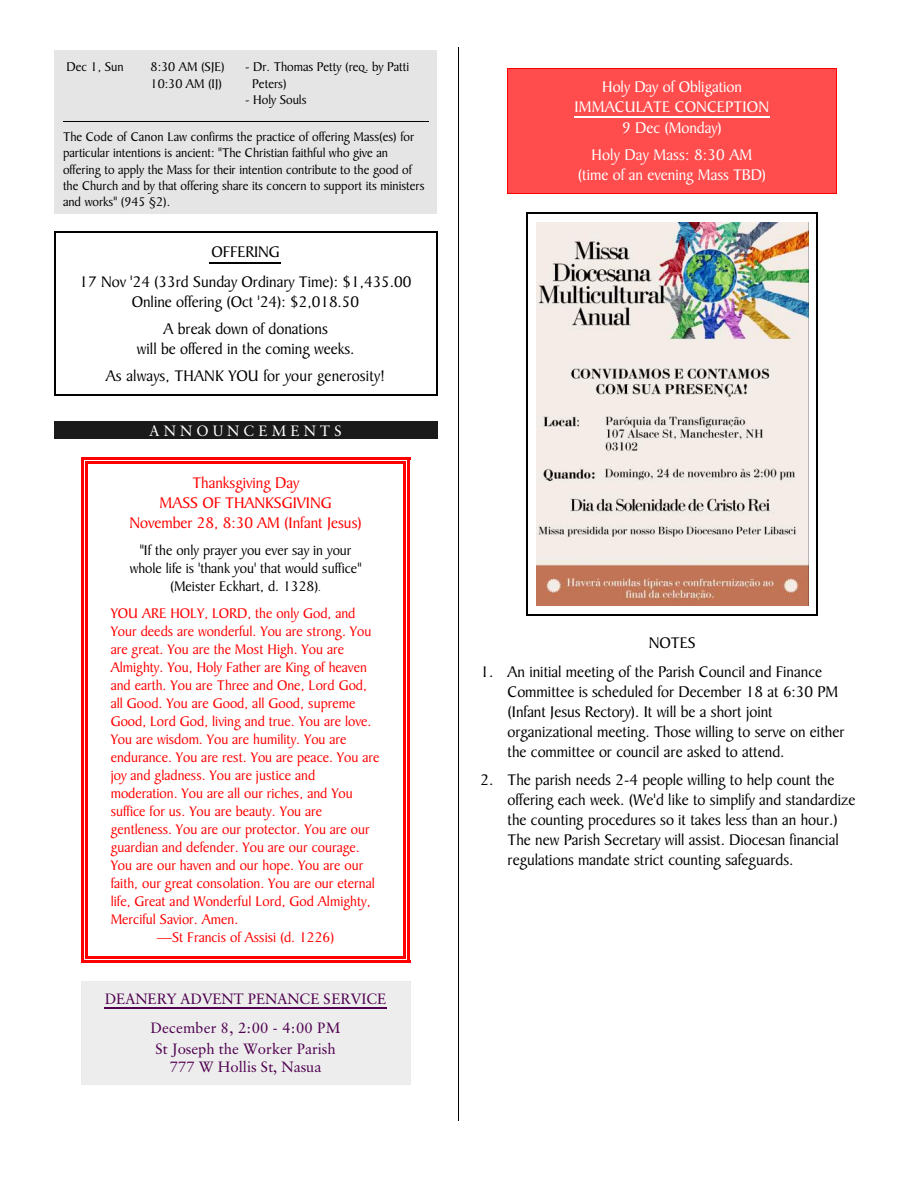
<style>
.page{position:relative;width:918px;height:1188px;background:#fff}
.page>*{position:absolute;margin:0;border:0;box-sizing:border-box;transform-origin:0 0}
.t1{font:16.5px/20px "Baker Signet BT";color:#000;text-align:center}
.t2{font:16.5px/20.5px "Baker Signet BT";color:#fff;text-align:center}
.t3{font:16.5px/20px "Baker Signet BT";color:#f00;text-align:center}
.t4{font:15px "Baker Signet BT";color:#f00}
.t5{font:15px/18px "Baker Signet BT";color:#000;text-align:center}
.t6{font:15px/28.2px "Classical Garamond BT";color:#4f004f;text-align:center}
.t7{font:15px "Classical Garamond BT";color:#fff}
.t8{font:13.5px/16.4px "Baker Signet BT";color:#000}
.s1{font-size:10.5px}
</style>
<div class="page">
<hr style="left:459px;top:47px;width:1px;height:1073px;background:#000">
<div style="left:54px;top:50px;width:88px;height:62px;background:#e5e5e5"></div>
<div style="left:142px;top:50px;width:94px;height:62px;background:#e5e5e5"></div>
<div style="left:236px;top:50px;width:201px;height:62px;background:#e5e5e5"></div>
<div style="left:54px;top:112px;width:88px;height:102px;background:#e5e5e5"></div>
<div style="left:142px;top:112px;width:94px;height:102px;background:#e5e5e5"></div>
<div style="left:236px;top:112px;width:201px;height:102px;background:#e5e5e5"></div>
<div style="left:54px;top:421px;width:383px;height:18px;background:#1a1a1a"></div>
<hr style="left:210px;top:262px;width:71px;height:1px;background:#000">
<hr style="left:54px;top:232px;width:1px;height:164px;background:#000">
<hr style="left:436px;top:232px;width:1px;height:164px;background:#000">
<hr style="left:54px;top:232px;width:383px;height:1px;background:#000">
<hr style="left:54px;top:395px;width:383px;height:1px;background:#000">
<hr style="left:85px;top:461px;width:3px;height:497px;background:#f00">
<hr style="left:403px;top:461px;width:3px;height:497px;background:#f00">
<hr style="left:85px;top:461px;width:321px;height:3px;background:#f00">
<hr style="left:85px;top:956px;width:321px;height:3px;background:#f00">
<hr style="left:81px;top:457px;width:3px;height:506px;background:#f00">
<hr style="left:407px;top:457px;width:3px;height:506px;background:#f00">
<hr style="left:81px;top:457px;width:329px;height:3px;background:#f00">
<hr style="left:81px;top:960px;width:329px;height:3px;background:#f00">
<div style="left:81px;top:981px;width:329px;height:104px;background:#ededed"></div>
<hr style="left:104px;top:1008px;width:283px;height:1px;background:#4f004f">
<hr style="left:410px;top:981px;width:1px;height:103px;background:#ebebeb">
<hr style="left:81px;top:1085px;width:329px;height:1px;background:#ebebeb">
<div style="left:508px;top:68px;width:329px;height:126px;background:#ff4d4d"></div>
<hr style="left:575px;top:117px;width:195px;height:1px;background:#fff">
<hr style="left:508px;top:68px;width:1px;height:126px;background:#f00">
<hr style="left:837px;top:68px;width:1px;height:126px;background:#f00">
<hr style="left:508px;top:68px;width:329px;height:1px;background:#f00">
<hr style="left:508px;top:194px;width:329px;height:1px;background:#f00">
<img style="left:537px;top:222px;width:271px;height:384px">
<hr style="left:526px;top:212px;width:2px;height:403px;background:#000">
<hr style="left:817px;top:212px;width:1px;height:403px;background:#000">
<hr style="left:526px;top:212px;width:292px;height:1px;background:#000">
<hr style="left:526px;top:614px;width:292px;height:2px;background:#000">
<hr style="left:63px;top:121px;width:365px;height:1px;background:#000">
<p class="t8" style="left:67px;top:60px;width:59px">Dec 1, Sun</p>
<p class="t8" style="left:151px;top:60px;width:76px">8:30 AM (SJE)<br>10:30 AM (IJ)</p>
<p class="t8" style="left:252px;top:60px;width:159px;text-indent:-7px">- Dr. Thomas Petty (req. by Patti<br>Peters)</p>
<p class="t8" style="left:245px;top:92px;width:63px">- Holy Souls</p>
<p class="t8" style="left:63px;top:129px;width:363px">The Code of Canon Law confirms the practice of offering Mass(es) for particular intentions is ancient: "The Christian faithful who give an offering to apply the Mass for their intention contribute to the good of the Church and by that offering share its concern to support its ministers and works" (945 §2).</p>
<p class="t1" style="left:80px;top:238px;width:333px;line-height:30px">OFFERING<br>17 Nov '24 (33rd Sunday Ordinary Time): $1,435.00</p>
<p class="t1" style="left:132px;top:289px;width:229px;line-height:27px">Online offering (Oct '24): $2,018.50<br>A break down of donations</p>
<p class="t1" style="left:106px;top:336px;width:280px;line-height:27px">will be offered in the coming weeks.<br>As always, THANK YOU for your generosity!</p>
<p class="t7" style="left:150px;top:424px;width:194px">A N N O U N C E M E N T S</p>
<p class="t3" style="left:129px;top:474px;width:234px">Thanksgiving Day<br>MASS OF THANKSGIVING<br>November 28, 8:30 AM (Infant Jesus)</p>
<p class="t5" style="left:130px;top:543px;width:233px">"If the only prayer you ever say in your whole life is 'thank you' that would suffice" (Meister Eckhart, d. 1328)<span class="s1">.</span></p>
<p class="t4" style="left:111px;top:607px;width:246px">YOU ARE HOLY, LORD, the only God, and</p>
<p class="t4" style="left:111px;top:625px;width:262px">Your deeds are wonderful. You are strong. You</p>
<p class="t4" style="left:111px;top:643px;width:235px">are great. You are the Most High. You are</p>
<p class="t4" style="left:111px;top:661px;width:258px">Almighty. You, Holy Father are King of heaven</p>
<p class="t4" style="left:111px;top:679px;width:258px">and earth. You are Three and One, Lord God,</p>
<p class="t4" style="left:111px;top:697px;width:246px">all Good. You are Good, all Good, supreme</p>
<p class="t4" style="left:111px;top:715px;width:262px">Good, Lord God, living and true. You are love.</p>
<p class="t4" style="left:111px;top:733px;width:237px">You are wisdom. You are humility. You are</p>
<p class="t4" style="left:111px;top:751px;width:270px">endurance. You are rest. You are peace. You are</p>
<p class="t4" style="left:111px;top:769px;width:206px">joy and gladness. You are justice and</p>
<p class="t4" style="left:111px;top:787px;width:244px">moderation. You are all our riches, and You</p>
<p class="t4" style="left:111px;top:805px;width:213px">suffice for us. You are beauty. You are</p>
<p class="t4" style="left:111px;top:823px;width:261px">gentleness. You are our protector. You are our</p>
<p class="t4" style="left:111px;top:841px;width:251px">guardian and defender. You are our courage.</p>
<p class="t4" style="left:111px;top:859px;width:254px">You are our haven and our hope. You are our</p>
<p class="t4" style="left:111px;top:877px;width:266px">faith, our great consolation. You are our eternal</p>
<p class="t4" style="left:111px;top:895px;width:261px">life, Great and Wonderful Lord, God Almighty,</p>
<p class="t4" style="left:111px;top:913px;width:129px">Merciful Savior. Amen.</p>
<p class="t4" style="left:157px;top:931px;width:179px">—St Francis of Assisi (d. 1226)</p>
<p class="t6" style="left:105px;top:986px;width:283px">DEANERY ADVENT PENANCE SERVICE<br>December 8, 2:00 - 4:00 PM</p>
<p class="t6" style="left:155px;top:1041px;width:182px;line-height:18px">St Joseph the Worker Parish<br>777 W Hollis St, Nasua</p>
<p class="t2" style="left:575px;top:78px;width:196px">Holy Day of Obligation<br>IMMACULATE CONCEPTION<br>9 Dec (Monday)</p>
<p class="t2" style="left:578px;top:146px;width:190px;line-height:20px">Holy Day Mass: 8:30 AM (time of an evening Mass TBD)</p>
<p class="t1" style="left:649px;top:634px;width:48px">NOTES</p>
<p class="t1" style="left:508px;top:663px;width:338px;text-align:left;text-indent:-27px">1. An initial meeting of the Parish Council and Finance Committee is scheduled for December 18 at 6:30 PM (Infant Jesus Rectory). It will be a short joint organizational meeting. Those willing to serve on either the committee or council are asked to attend.</p>
<p class="t1" style="left:508px;top:771px;width:349px;text-align:left;text-indent:-27px">2. The parish needs 2-4 people willing to help count the offering each week. (We'd like to simplify and standardize the counting procedures so it takes less than an hour.)<br>The new Parish Secretary will assist. Diocesan financial regulations mandate strict counting safeguards.</p>
</div>
